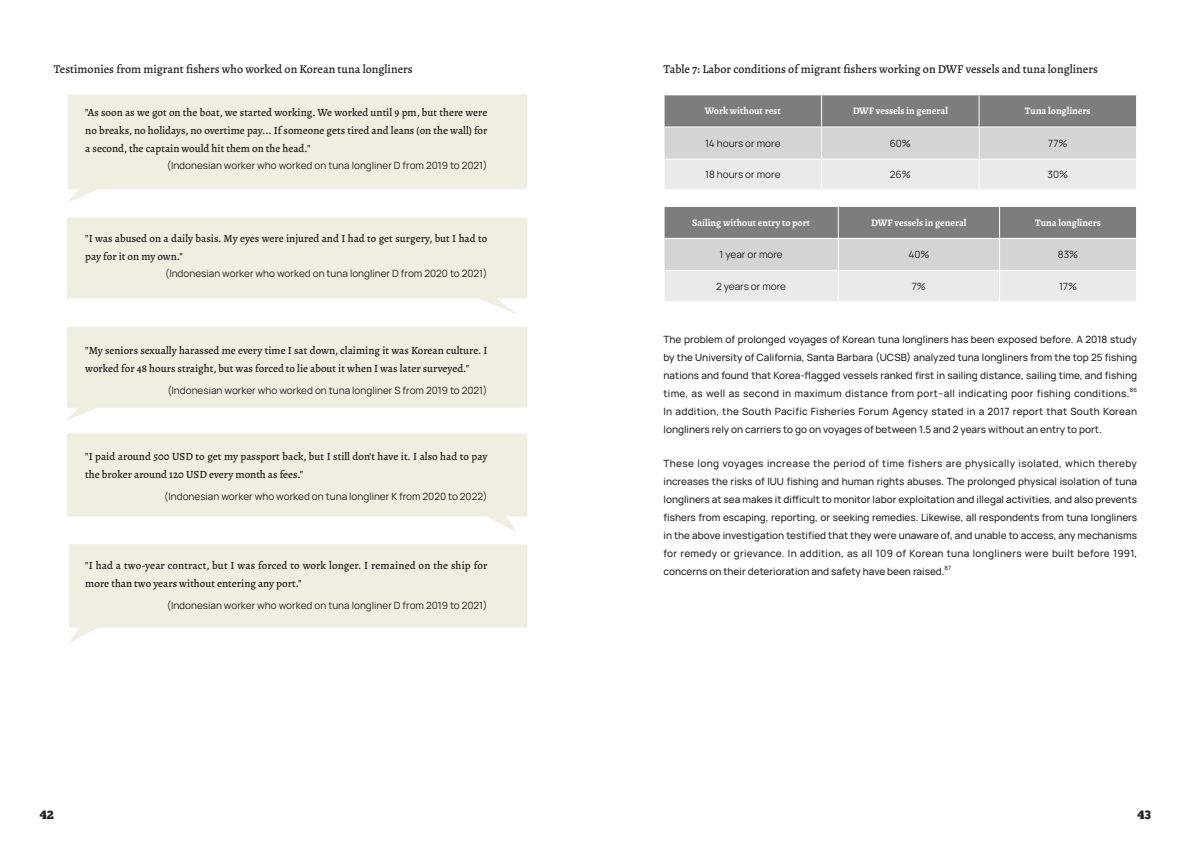
<style>
.page{position:relative;width:1191px;height:842px;background:#fff}
.page>*{position:absolute;margin:0;border:0;box-sizing:border-box;transform-origin:0 0}
.t1{font:500 12px "Alegreya";color:#241f1f}
.t2{font:12px "Chunk Five Ex";color:#241f1f}
.t3{font:500 11px/18px "Alegreya";color:#241f1f}
.t4{font:500 10px/18px "Manrope";letter-spacing:.005em;color:#241f1f;text-align:justify}
.t5{font:10px "Manrope";color:#241f1f}
.t6{font:700 10px "Alegreya";color:#fff}
.t7{font:500 5.8px "Manrope";color:#241f1f}
</style>
<div class="page">
<svg style="left:67px;top:94px;width:460px;height:109px;background:#f2f0e4"></svg>
<svg style="left:66px;top:327px;width:461px;height:94px;background:#f2f0e4"></svg>
<svg style="left:67px;top:218px;width:460px;height:96px;fill:#f0eee0"></svg>
<svg style="left:67px;top:433px;width:460px;height:99px;fill:#f0eee0"></svg>
<svg style="left:69px;top:544px;width:458px;height:99px;background:#f2f0e4"></svg>
<svg style="left:664px;top:95px;width:473px;height:94px;background:#c0bfc0"></svg>
<svg style="left:664px;top:207px;width:472px;height:94px;background:#bfbebf"></svg>
<hr style="left:837px;top:207px;width:1px;height:31px;background:#fff">
<hr style="left:999px;top:207px;width:1px;height:31px;background:#fff">
<hr style="left:663px;top:238px;width:175px;height:1px;background:#fff">
<hr style="left:838px;top:238px;width:161px;height:1px;background:#fff">
<hr style="left:837px;top:239px;width:1px;height:31px;background:#fff">
<hr style="left:999px;top:238px;width:138px;height:1px;background:#fff">
<hr style="left:999px;top:239px;width:1px;height:31px;background:#fff">
<hr style="left:663px;top:270px;width:175px;height:1px;background:#fff">
<hr style="left:838px;top:270px;width:161px;height:1px;background:#fff">
<hr style="left:837px;top:271px;width:1px;height:30px;background:#fff">
<hr style="left:999px;top:270px;width:138px;height:1px;background:#fff">
<hr style="left:999px;top:271px;width:1px;height:30px;background:#fff">
<p class="t1" style="left:54px;top:61px;width:360px">Testimonies from migrant fishers who worked on Korean tuna longliners</p>
<p class="t3" style="left:85px;top:103px;width:404px;text-align:justify">"As soon as we got on the boat, we started working. We worked until 9 pm, but there were no breaks, no holidays, no overtime pay... If someone gets tired and leans (on the wall) for a second, the captain would hit them on the head."</p>
<p class="t5" style="left:167px;top:158px;width:322px">(Indonesian worker who worked on tuna longliner D from 2019 to 2021)</p>
<p class="t3" style="left:85px;top:229px;width:403px">"I was abused on a daily basis. My eyes were injured and I had to get surgery, but I had to pay for it on my own."</p>
<p class="t5" style="left:165px;top:266px;width:324px">(Indonesian worker who worked on tuna longliner D from 2020 to 2021)</p>
<p class="t3" style="left:85px;top:341px;width:403px">"My seniors sexually harassed me every time I sat down, claiming it was Korean culture. I worked for 48 hours straight, but was forced to lie about it when I was later surveyed."</p>
<p class="t5" style="left:167px;top:382px;width:321px">(Indonesian worker who worked on tuna longliner S from 2019 to 2021)</p>
<p class="t3" style="left:85px;top:447px;width:403px">"I paid around 500 USD to get my passport back, but I still don't have it. I also had to pay the broker around 120 USD every month as fees."</p>
<p class="t5" style="left:164px;top:488px;width:325px">(Indonesian worker who worked on tuna longliner K from 2020 to 2022)</p>
<p class="t3" style="left:85px;top:556px;width:403px">"I had a two-year contract, but I was forced to work longer. I remained on the ship for more than two years without entering any port."</p>
<p class="t5" style="left:167px;top:597px;width:322px">(Indonesian worker who worked on tuna longliner D from 2019 to 2021)</p>
<p class="t1" style="left:663px;top:61px;width:436px">Table 7: Labor conditions of migrant fishers working on DWF vessels and tuna longliners</p>
<p class="t6" style="left:705px;top:104px;width:77px">Work without rest</p>
<p class="t6" style="left:852px;top:104px;width:97px">DWF vessels in general</p>
<p class="t6" style="left:1025px;top:104px;width:67px">Tuna longliners</p>
<p class="t5" style="left:705px;top:135px;width:77px">14 hours or more</p>
<p class="t5" style="left:889px;top:135px;width:23px">60%</p>
<p class="t5" style="left:1048px;top:135px;width:21px">77%</p>
<p class="t5" style="left:705px;top:167px;width:77px">18 hours or more</p>
<p class="t5" style="left:890px;top:167px;width:22px">26%</p>
<p class="t5" style="left:1047px;top:167px;width:22px">30%</p>
<p class="t6" style="left:692px;top:215px;width:120px">Sailing without entry to port</p>
<p class="t6" style="left:871px;top:215px;width:97px">DWF vessels in general</p>
<p class="t6" style="left:1035px;top:215px;width:67px">Tuna longliners</p>
<p class="t5" style="left:719px;top:247px;width:65px">1 year or more</p>
<p class="t5" style="left:908px;top:247px;width:22px">40%</p>
<p class="t5" style="left:1058px;top:247px;width:22px">83%</p>
<p class="t5" style="left:716px;top:279px;width:71px">2 years or more</p>
<p class="t5" style="left:912px;top:279px;width:16px">7%</p>
<p class="t5" style="left:1059px;top:279px;width:19px">17%</p>
<p class="t4" style="left:663px;top:330px;width:475px">The problem of prolonged voyages of Korean tuna longliners has been exposed before. A 2018 study by the University of California, Santa Barbara (UCSB) analyzed tuna longliners from the top 25 fishing nations and found that Korea-flagged vessels ranked first in sailing distance, sailing time, and fishing time, as well as second in maximum distance from port–all indicating poor fishing conditions.</p>
<p class="t7" style="left:1129px;top:386px;width:9px">86</p>
<p class="t4" style="left:663px;top:402px;width:475px">In addition, the South Pacific Fisheries Forum Agency stated in a 2017 report that South Korean longliners rely on carriers to go on voyages of between 1.5 and 2 years without an entry to port.</p>
<p class="t4" style="left:663px;top:453px;width:475px">These long voyages increase the period of time fishers are physically isolated, which thereby increases the risks of IUU fishing and human rights abuses. The prolonged physical isolation of tuna longliners at sea makes it difficult to monitor labor exploitation and illegal activities, and also prevents fishers from escaping, reporting, or seeking remedies. Likewise, all respondents from tuna longliners in the above investigation testified that they were unaware of, and unable to access, any mechanisms for remedy or grievance. In addition, as all 109 of Korean tuna longliners were built before 1991, concerns on their deterioration and safety have been raised.</p>
<p class="t7" style="left:944px;top:563px;width:8px">87</p>
<p class="t2" style="left:40px;top:806px;width:16px">42</p>
<p class="t2" style="left:1137px;top:806px;width:15px">43</p>
</div>
